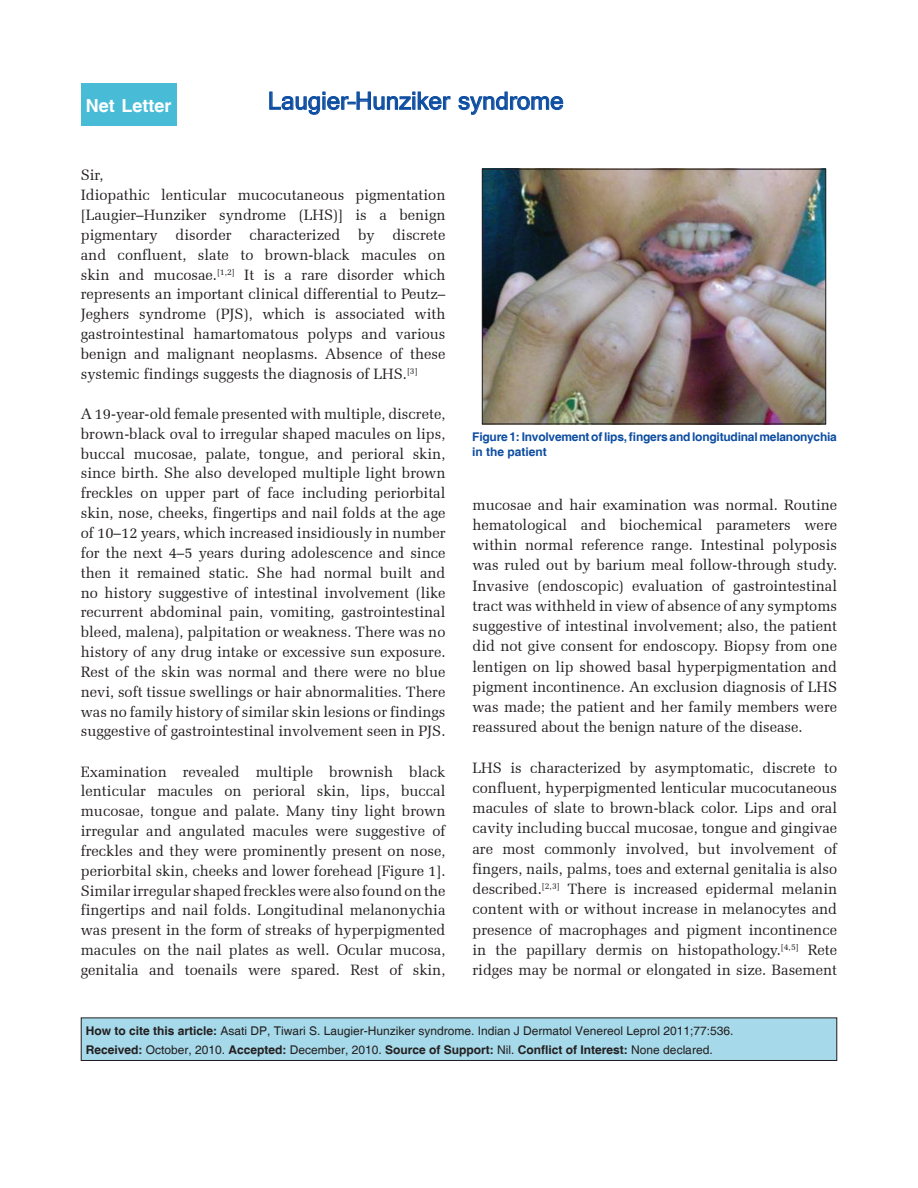
<style>
.page{position:relative;width:918px;height:1188px;background:#fff}
.page>*{position:absolute;margin:0;border:0;box-sizing:border-box;transform-origin:0 0}
.AT{font:24px "Microsoft Sans Serif";color:#0d4da1}
.AH{font:700 18px "Helvetica";color:#fff}
.TX{font:15px/19.8px "Zapf Elliptical 711 BT";color:#231f20;text-align:justify}
.TX_No_After_Space{font:15px "Zapf Elliptical 711 BT";color:#231f20}
.HTC{font:12px "Helvetica";color:#231f20}
.HIS{font:700 12px "Helvetica";color:#231f20}
.FGC{font:700 12px/14.4px "Helvetica";letter-spacing:-.02em;color:#0d4da1}
.s1{font-weight:700}
.s2{font-weight:400}
</style>
<div class="page">
<svg style="left:269px;top:91px;width:182px;height:24px"></svg>
<svg style="left:458px;top:91px;width:106px;height:24px"></svg>
<div style="left:81px;top:83px;width:95px;height:43px;background:#48bcd7"></div>
<div style="left:81px;top:1018px;width:756px;height:42px;background:#a6d9e9"></div>
<div style="left:81px;top:1017px;width:756px;height:44px;border:1px solid #231f20"></div>
<img style="left:484px;top:171px;width:340px;height:251px">
<div style="left:482px;top:169px;width:344px;height:255px;border:1px solid #231f20"></div>
<p class="AH" style="left:86px;top:94px;width:87px">Net Letter</p>
<p class="AT" style="left:268px;top:87px;width:297px">Laugier–Hunziker syndrome</p>
<p class="TX_No_After_Space" style="left:81px;top:166px;width:24px">Sir,</p>
<p class="TX" style="left:81px;top:185px;width:366px">Idiopathic lenticular mucocutaneous pigmentation [Laugier–Hunziker syndrome (LHS)] is a benign pigmentary disorder characterized by discrete and confluent, slate to brown-black macules on skin and mucosae.<sup>[1,2]</sup> It is a rare disorder which represents an important clinical differential to Peutz– Jeghers syndrome (PJS), which is associated with gastrointestinal hamartomatous polyps and various benign and malignant neoplasms. Absence of these systemic findings suggests the diagnosis of LHS.<sup>[3]</sup></p>
<p class="TX" style="left:81px;top:404px;width:366px">A 19-year-old female presented with multiple, discrete, brown-black oval to irregular shaped macules on lips, buccal mucosae, palate, tongue, and perioral skin, since birth. She also developed multiple light brown freckles on upper part of face including periorbital skin, nose, cheeks, fingertips and nail folds at the age of 10–12 years, which increased insidiously in number for the next 4–5 years during adolescence and since then it remained static. She had normal built and no history suggestive of intestinal involvement (like recurrent abdominal pain, vomiting, gastrointestinal bleed, malena), palpitation or weakness. There was no history of any drug intake or excessive sun exposure.<br>Rest of the skin was normal and there were no blue nevi, soft tissue swellings or hair abnormalities. There was no family history of similar skin lesions or findings suggestive of gastrointestinal involvement seen in PJS.</p>
<p class="TX" style="left:81px;top:761px;width:366px">Examination revealed multiple brownish black lenticular macules on perioral skin, lips, buccal mucosae, tongue and palate. Many tiny light brown irregular and angulated macules were suggestive of freckles and they were prominently present on nose, periorbital skin, cheeks and lower forehead [Figure 1].<br>Similar irregular shaped freckles were also found on the fingertips and nail folds. Longitudinal melanonychia was present in the form of streaks of hyperpigmented macules on the nail plates as well. Ocular mucosa, genitalia and toenails were spared. Rest of skin,</p>
<p class="FGC" style="left:472px;top:431px;width:366px">Figure 1: Involvement of lips, fingers and longitudinal melanonychia in the patient</p>
<p class="TX" style="left:473px;top:494px;width:366px;line-height:20.2px">mucosae and hair examination was normal. Routine hematological and biochemical parameters were within normal reference range. Intestinal polyposis was ruled out by barium meal follow-through study.<br>Invasive (endoscopic) evaluation of gastrointestinal tract was withheld in view of absence of any symptoms suggestive of intestinal involvement; also, the patient did not give consent for endoscopy. Biopsy from one lentigen on lip showed basal hyperpigmentation and pigment incontinence. An exclusion diagnosis of LHS was made; the patient and her family members were reassured about the benign nature of the disease.</p>
<p class="TX" style="left:473px;top:757px;width:366px;line-height:20.2px">LHS is characterized by asymptomatic, discrete to confluent, hyperpigmented lenticular mucocutaneous macules of slate to brown-black color. Lips and oral cavity including buccal mucosae, tongue and gingivae are most commonly involved, but involvement of fingers, nails, palms, toes and external genitalia is also described.<sup>[2,3]</sup> There is increased epidermal melanin content with or without increase in melanocytes and presence of macrophages and pigment incontinence in the papillary dermis on histopathology.<sup>[4,5]</sup> Rete ridges may be normal or elongated in size. Basement</p>
<p class="HTC" style="left:86px;top:1024px;width:649px"><span class="s1">How to cite this article:</span> Asati DP, Tiwari S. Laugier-Hunziker syndrome. Indian J Dermatol Venereol Leprol 2011;77:536.</p>
<p class="HIS" style="left:86px;top:1042px;width:628px">Received: <span class="s2">October, 2010.</span> Accepted: <span class="s2">December, 2010.</span> Source of Support: <span class="s2">Nil.</span> Conflict of Interest: <span class="s2">None declared.</span></p>
</div>
